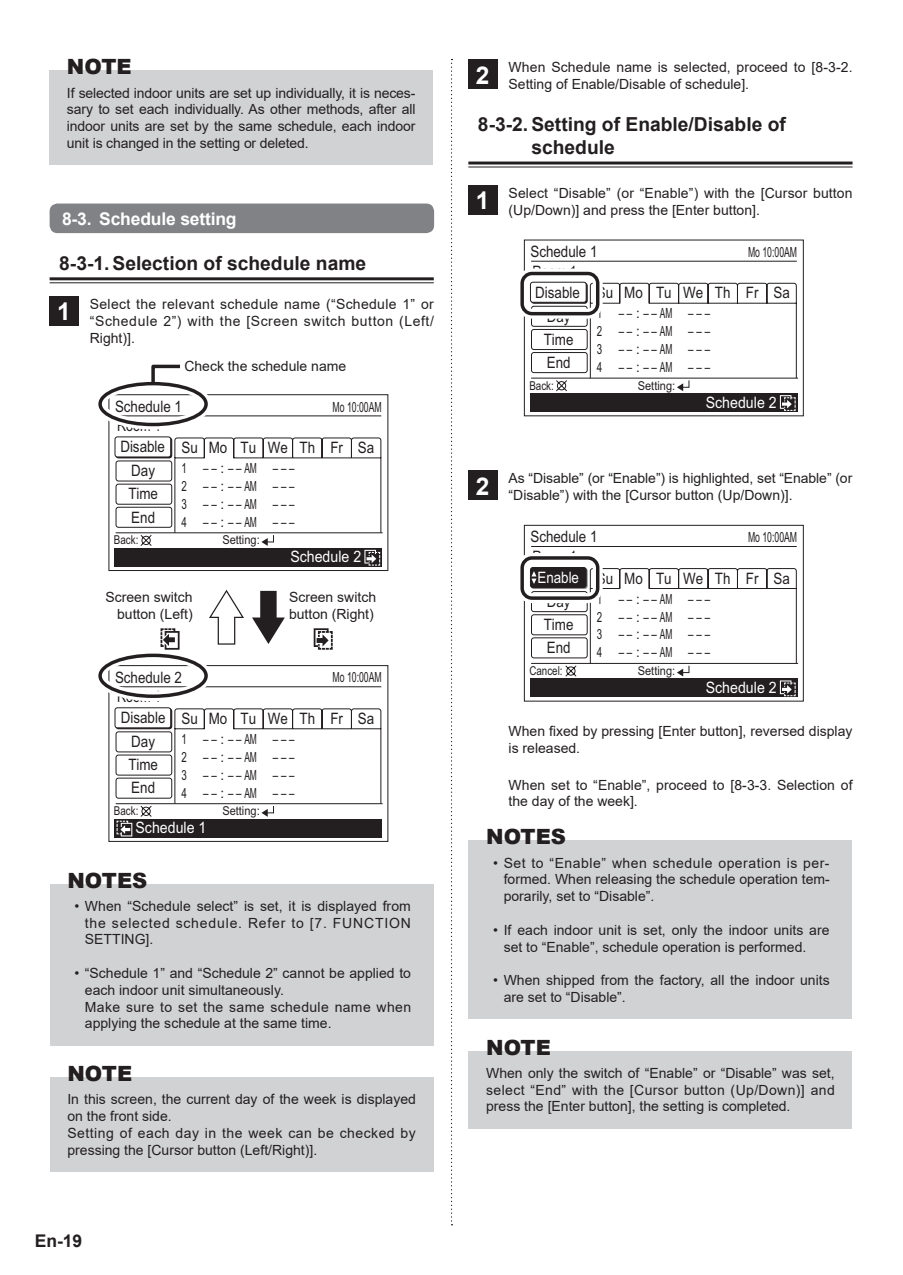
<style>
.page{position:relative;width:903px;height:1275px;background:#fff}
.page>*{position:absolute;margin:0;border:0;box-sizing:border-box;transform-origin:0 0}
.t1{font:700 24.5px "Arial";color:#fff}
.t2{font:900 21px "Arial";color:#231f20}
.t3{font:700 19.25px/23.1px "Arial";color:#231f20}
.t4{font:700 17.5px "Arial";letter-spacing:-.01em;color:#fff}
.t5{font:700 17.5px "Arial";color:#231f20}
.t6{font:15.75px/23.1px "Arial";color:#231f20;scale:.85 1}
.t7{font:15.75px "Arial";color:#fff;scale:.9 1}
.t8{font:15.75px "Arial";color:#231f20;scale:.8 1}
.t9{font:15.75px "Arial";color:#fff;scale:.85 1}
.t10{font:14px/16.8px "Arial";color:#231f20}
.t11{font:14px/17.8px "Arial";color:#231f20;text-align:justify;scale:.7 1}
.t12{font:14px "Arial";color:#231f20;scale:.62 1}
.t13{font:12.25px "Arial";color:#231f20;scale:.9 1}
.t14{font:12.25px "Arial";color:#231f20;scale:.8 1}
</style>
<div class="page">
<hr style="left:50px;top:277px;width:384px;height:3px;background:#231f20">
<hr style="left:50px;top:282px;width:384px;height:1px;background:#231f20">
<div style="left:50px;top:71px;width:383px;height:94px;background:#d1d2d4"></div>
<div style="left:50px;top:204px;width:384px;height:29px;background:#808285;border-radius:8px"></div>
<div style="left:50px;top:296px;width:29px;height:30px;background:#231f20"></div>
<svg style="left:108px;top:436px;width:280px;height:406px"></svg>
<div style="left:114px;top:819px;width:268px;height:18px;background:#231f20"></div>
<svg style="left:115px;top:708px;width:268px;height:128px"></svg>
<div style="left:116px;top:708px;width:56px;height:21px;border:1px solid #231f20;border-radius:2px"></div>
<div style="left:115px;top:708px;width:56px;height:20px;background:#fff;border-radius:2px"></div>
<div style="left:115px;top:707px;width:56px;height:21px;border:1px solid #231f20;border-radius:2px"></div>
<div style="left:95px;top:650px;width:116px;height:51px;border:10px solid #fff;border-radius:50%"></div>
<div style="left:98px;top:654px;width:110px;height:44px;border:3px solid #231f20;border-radius:50%"></div>
<svg style="left:98px;top:364px;width:285px;height:202px"></svg>
<div style="left:50px;top:884px;width:383px;height:161px;background:#d1d2d4"></div>
<div style="left:50px;top:1077px;width:383px;height:95px;background:#d1d2d4"></div>
<hr style="left:468px;top:162px;width:384px;height:3px;background:#231f20">
<hr style="left:468px;top:166px;width:384px;height:1px;background:#231f20">
<div style="left:468px;top:60px;width:30px;height:29px;background:#231f20"></div>
<div style="left:468px;top:185px;width:30px;height:30px;background:#231f20"></div>
<svg style="left:524px;top:240px;width:280px;height:176px"></svg>
<div style="left:530px;top:393px;width:268px;height:19px;background:#231f20"></div>
<svg style="left:530px;top:283px;width:269px;height:128px"></svg>
<div style="left:531px;top:283px;width:56px;height:21px;border:1px solid #231f20;border-radius:2px"></div>
<div style="left:530px;top:282px;width:56px;height:20px;background:#fff;border-radius:2px"></div>
<div style="left:530px;top:282px;width:56px;height:21px;border:1px solid #231f20;border-radius:2px"></div>
<div style="left:517px;top:269px;width:86px;height:50px;border:10px solid #fff;border-radius:10px"></div>
<div style="left:520px;top:272px;width:79px;height:43px;border:3px solid #231f20;border-radius:10px"></div>
<div style="left:468px;top:470px;width:30px;height:30px;background:#231f20"></div>
<svg style="left:524px;top:525px;width:280px;height:176px"></svg>
<div style="left:530px;top:678px;width:268px;height:19px;background:#231f20"></div>
<div style="left:530px;top:567px;width:56px;height:21px;border:1px solid #231f20;border-radius:2px"></div>
<svg style="left:530px;top:568px;width:269px;height:128px"></svg>
<div style="left:517px;top:553px;width:86px;height:50px;border:10px solid #fff;border-radius:10px"></div>
<div style="left:520px;top:556px;width:79px;height:44px;border:3px solid #231f20;border-radius:10px"></div>
<div style="left:469px;top:841px;width:383px;height:178px;background:#d1d2d4"></div>
<div style="left:469px;top:1051px;width:383px;height:77px;background:#d1d2d4"></div>
<svg style="left:451px;top:59px;width:1px;height:1166px"></svg>
<h2 class="t2" style="left:67px;top:52px;width:66px">NOTE</h2>
<p class="t10" style="left:67px;top:84px;width:350px;text-align:justify">If selected indoor units are set up individually, it is neces&shy;sary to set each individually. As other methods, after all indoor units are set by the same schedule, each indoor unit is changed in the setting or deleted.</p>
<p class="t4" style="left:62px;top:206px;width:176px">8-3. Schedule setting</p>
<h3 class="t3" style="left:59px;top:252px;width:308px">8-3-1. Selection of schedule name</h3>
<h1 class="t1" style="left:57px;top:294px;width:15px">1</h1>
<p class="t10" style="left:90px;top:295px;width:345px;text-align:justify">Select the relevant schedule name (“Schedule 1” or “Schedule 2”) with the [Screen switch button (Left/ Right)].</p>
<p class="t10" style="left:184px;top:357px;width:163px">Check the schedule name</p>
<p class="t6" style="left:115px;top:395px;width:80px">Schedule 1</p>
<p class="t12" style="left:332px;top:397px;width:81px">Mo 10:00AM</p>
<p class="t8" style="left:117px;top:415px;width:57px">Room 1</p>
<p class="t6" style="left:120px;top:435px;width:54px">Disable</p>
<p class="t6" style="left:131px;top:459px;width:30px">Day</p>
<p class="t6" style="left:128px;top:483px;width:36px">Time<br>End</p>
<p class="t6" style="left:181px;top:436px;width:228px">Su Mo Tu We Th Fr Sa</p>
<p class="t11" style="left:181px;top:459px;width:163px">1 – – : – –AM – – – 2 – – : – –AM – – – 3 – – : – –AM – – – 4 – – : – –AM – – –</p>
<p class="t14" style="left:114px;top:532px;width:32px">Back:</p>
<p class="t13" style="left:222px;top:532px;width:43px">Setting:</p>
<p class="t7" style="left:290px;top:547px;width:80px">Schedule 2</p>
<p class="t10" style="left:105px;top:589px;width:89px;text-align:right">Screen switch button (Left)</p>
<p class="t10" style="left:289px;top:589px;width:89px">Screen switch button (Right)</p>
<p class="t6" style="left:115px;top:666px;width:80px">Schedule 2</p>
<p class="t12" style="left:332px;top:668px;width:81px">Mo 10:00AM</p>
<p class="t8" style="left:117px;top:686px;width:57px">Room 1</p>
<p class="t6" style="left:121px;top:706px;width:54px">Disable</p>
<p class="t6" style="left:131px;top:730px;width:30px">Day</p>
<p class="t6" style="left:128px;top:753px;width:36px">Time<br>End</p>
<p class="t6" style="left:181px;top:707px;width:228px">Su Mo Tu We Th Fr Sa</p>
<p class="t11" style="left:181px;top:730px;width:163px">1 – – : – –AM – – – 2 – – : – –AM – – – 3 – – : – –AM – – – 4 – – : – –AM – – –</p>
<p class="t14" style="left:114px;top:803px;width:32px">Back:</p>
<p class="t13" style="left:222px;top:803px;width:43px">Setting:</p>
<p class="t7" style="left:136px;top:817px;width:80px">Schedule 1</p>
<h2 class="t2" style="left:67px;top:865px;width:81px">NOTES</h2>
<p class="t10" style="left:85px;top:897px;width:327px;text-align:justify;text-indent:-11px">• When “Schedule select” is set, it is displayed from the selected schedule. Refer to [7. FUNCTION SETTING].</p>
<p class="t10" style="left:85px;top:965px;width:328px;text-indent:-11px">• “Schedule 1” and “Schedule 2” cannot be applied to each indoor unit simultaneously.<br>Make sure to set the same schedule name when applying the schedule at the same time.</p>
<h2 class="t2" style="left:67px;top:1058px;width:66px">NOTE</h2>
<p class="t10" style="left:67px;top:1091px;width:350px">In this screen, the current day of the week is displayed on the front side.<br>Setting of each day in the week can be checked by pressing the [Cursor button (Left/Right)].</p>
<p class="t5" style="left:35px;top:1228px;width:49px">En-19</p>
<h1 class="t1" style="left:476px;top:58px;width:15px">2</h1>
<p class="t10" style="left:509px;top:58px;width:345px;line-height:17.3px">When Schedule name is selected, proceed to [8-3-2.<br>Setting of Enable/Disable of schedule].</p>
<h3 class="t3" style="left:531px;top:113px;width:256px;text-indent:-53px">8-3-2. Setting of Enable/Disable of schedule</h3>
<h1 class="t1" style="left:476px;top:184px;width:15px">1</h1>
<p class="t10" style="left:509px;top:184px;width:345px;line-height:17.3px">Select “Disable” (or “Enable”) with the [Cursor button (Up/Down)] and press the [Enter button].</p>
<p class="t6" style="left:530px;top:240px;width:80px">Schedule 1</p>
<p class="t12" style="left:748px;top:243px;width:81px">Mo 10:00AM</p>
<p class="t6" style="left:535px;top:281px;width:54px">Disable</p>
<p class="t6" style="left:547px;top:305px;width:30px">Day</p>
<p class="t6" style="left:544px;top:328px;width:36px">Time<br>End</p>
<p class="t6" style="left:597px;top:282px;width:228px">Su Mo Tu We Th Fr Sa</p>
<p class="t11" style="left:597px;top:305px;width:163px">1 – – : – –AM – – – 2 – – : – –AM – – – 3 – – : – –AM – – – 4 – – : – –AM – – –</p>
<p class="t14" style="left:529px;top:377px;width:32px">Back:</p>
<p class="t13" style="left:638px;top:377px;width:43px">Setting:</p>
<p class="t7" style="left:706px;top:392px;width:80px">Schedule 2</p>
<h1 class="t1" style="left:476px;top:469px;width:15px">2</h1>
<p class="t10" style="left:509px;top:469px;width:345px;line-height:17.3px">As “Disable” (or “Enable”) is highlighted, set “Enable” (or “Disable”) with the [Cursor button (Up/Down)].</p>
<p class="t6" style="left:530px;top:525px;width:80px">Schedule 1</p>
<p class="t12" style="left:748px;top:528px;width:81px">Mo 10:00AM</p>
<p class="t9" style="left:537px;top:567px;width:51px">Enable</p>
<p class="t6" style="left:547px;top:590px;width:30px">Day</p>
<p class="t6" style="left:544px;top:613px;width:36px">Time<br>End</p>
<p class="t6" style="left:597px;top:567px;width:228px">Su Mo Tu We Th Fr Sa</p>
<p class="t11" style="left:597px;top:590px;width:163px">1 – – : – –AM – – – 2 – – : – –AM – – – 3 – – : – –AM – – – 4 – – : – –AM – – –</p>
<p class="t14" style="left:529px;top:663px;width:43px">Cancel:</p>
<p class="t13" style="left:638px;top:663px;width:43px">Setting:</p>
<p class="t7" style="left:706px;top:677px;width:80px">Schedule 2</p>
<p class="t10" style="left:509px;top:723px;width:345px">When fixed by pressing [Enter button], reversed display is released.</p>
<p class="t10" style="left:509px;top:776px;width:345px">When set to “Enable”, proceed to [8-3-3. Selection of the day of the week].</p>
<h2 class="t2" style="left:486px;top:822px;width:81px">NOTES</h2>
<p class="t10" style="left:504px;top:854px;width:328px;text-align:justify;text-indent:-10px">• Set to “Enable” when schedule operation is per&shy;formed. When releasing the schedule operation tem&shy;porarily, set to “Disable”.</p>
<p class="t10" style="left:504px;top:921px;width:327px;text-indent:-10px">• If each indoor unit is set, only the indoor units are set to “Enable”, schedule operation is performed.</p>
<p class="t10" style="left:504px;top:972px;width:328px;text-indent:-10px">• When shipped from the factory, all the indoor units are set to “Disable”.</p>
<h2 class="t2" style="left:486px;top:1032px;width:66px">NOTE</h2>
<p class="t10" style="left:486px;top:1064px;width:350px;text-align:justify">When only the switch of “Enable” or “Disable” was set, select “End” with the [Cursor button (Up/Down)] and press the [Enter button], the setting is completed.</p>
</div>
